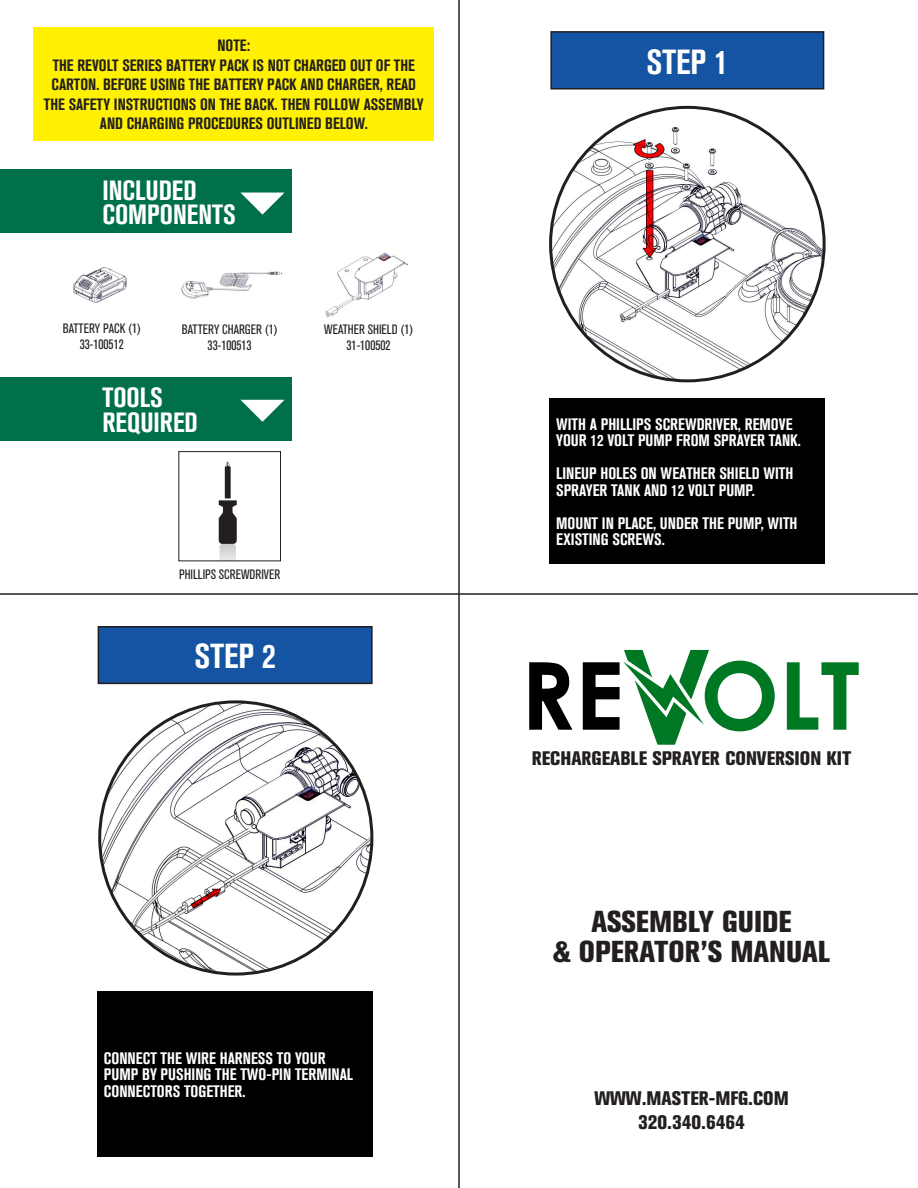
<style>
.page{position:relative;width:918px;height:1188px;background:#fff}
.page>*{position:absolute;margin:0;border:0;box-sizing:border-box;transform-origin:0 0}
.t1{font:700 93.75px "Century Gothic";color:#072}
.t2{font:700 condensed 34.65px "Akzidenz Grotesk BQ";color:#fff}
.t3{font:700 condensed 34.35px "Akzidenz Grotesk BQ";color:#fff}
.t4{font:800 condensed 30px/30px "Akzidenz Grotesk BQ";color:#231f20;text-align:center}
.t5{font:700 condensed 27.6px/24.2px "Akzidenz Grotesk BQ";color:#fff}
.t6{font:800 condensed 19.5px "Akzidenz Grotesk BQ";color:#231f20}
.t7{font:700 condensed 16.5px/16.5px "Akzidenz Grotesk BQ";color:#fff}
.t8{font:700 condensed 16.35px/19.5px "Akzidenz Grotesk BQ";color:#231f20;text-align:center}
.t9{font:condensed 13.5px "Akzidenz Grotesk BQ";color:#231f20}
.s1{color:#000}
.s2{font-size:132px}
</style>
<div class="page">
<div style="left:549px;top:398px;width:276px;height:166px;background:#000"></div>
<div style="left:97px;top:991px;width:276px;height:166px;background:#000"></div>
<div style="left:33px;top:27px;width:401px;height:113px;background:#fff101"></div>
<hr style="left:458px;top:0;width:2px;height:1188px;background:#231f20">
<hr style="left:0;top:593px;width:918px;height:2px;background:#231f20">
<svg style="left:623px;top:662px;width:81px;height:63px"></svg>
<img style="left:73px;top:267px;width:54px;height:36px">
<img style="left:325px;top:252px;width:83px;height:66px">
<img style="left:181px;top:271px;width:100px;height:28px">
<div style="left:0;top:170px;width:292px;height:63px;background:#007049"></div>
<svg style="left:241px;top:193px;width:43px;height:22px"></svg>
<svg style="left:219px;top:462px;width:18px;height:97px"></svg>
<div style="left:178px;top:451px;width:103px;height:110px;border:1px solid #231f20"></div>
<div style="left:0;top:377px;width:292px;height:63px;background:#007049"></div>
<svg style="left:240px;top:400px;width:45px;height:22px"></svg>
<img style="left:551px;top:107px;width:273px;height:274px;border-radius:137px">
<div style="left:551px;top:32px;width:273px;height:57px;background:#1553a3"></div>
<div style="left:550px;top:31px;width:274px;height:59px;border:2px solid #231f20"></div>
<img style="left:100px;top:702px;width:272px;height:272px;border-radius:136px">
<div style="left:98px;top:627px;width:274px;height:56px;background:#1553a3"></div>
<div style="left:98px;top:626px;width:275px;height:58px;border:2px solid #231f20"></div>
<p class="t8" style="left:44px;top:36px;width:381px">NOTE:<br>THE REVOLT SERIES BATTERY PACK IS NOT CHARGED OUT OF THE CARTON. BEFORE USING THE BATTERY PACK AND CHARGER, READ THE SAFETY INSTRUCTIONS ON THE BACK. THEN FOLLOW ASSEMBLY AND CHARGING PROCEDURES OUTLINED BELOW.</p>
<p class="t5" style="left:102px;top:178px;width:135px">INCLUDED<br>COMPONENTS</p>
<p class="t9" style="left:63px;top:321px;width:80px">BATTERY PACK (1)</p>
<p class="t9" style="left:80px;top:337px;width:46px">33-100512</p>
<p class="t9" style="left:182px;top:322px;width:97px">BATTERY CHARGER (1)</p>
<p class="t9" style="left:208px;top:337px;width:46px">33-100513</p>
<p class="t5" style="left:102px;top:386px;width:62px">TOOLS</p>
<p class="t5" style="left:102px;top:410px;width:97px">REQUIRED</p>
<p class="t9" style="left:324px;top:322px;width:91px">WEATHER SHIELD (1)</p>
<p class="t9" style="left:347px;top:337px;width:46px">31-100502</p>
<p class="t9" style="left:179px;top:567px;width:103px">PHILLIPS SCREWDRIVER</p>
<p class="t3" style="left:195px;top:637px;width:83px">STEP 2</p>
<p class="t7" style="left:104px;top:1050px;width:251px">CONNECT THE WIRE HARNESS TO YOUR<br>PUMP BY PUSHING THE TWO-PIN TERMINAL<br>CONNECTORS TOGETHER.</p>
<p class="t2" style="left:647px;top:42px;width:83px">STEP 1</p>
<p class="t7" style="left:556px;top:416px;width:246px">WITH A PHILLIPS SCREWDRIVER, REMOVE<br>YOUR 12 VOLT PUMP FROM SPRAYER TANK.</p>
<p class="t7" style="left:556px;top:465px;width:239px">LINEUP HOLES ON WEATHER SHIELD WITH<br>SPRAYER TANK AND 12 VOLT PUMP.</p>
<p class="t7" style="left:556px;top:515px;width:243px">MOUNT IN PLACE, UNDER THE PUMP, WITH<br>EXISTING SCREWS.</p>
<p class="t1" style="left:521px;top:625px;width:341px"><span class="s1">RE</span><span class="s2">V</span>OLT</p>
<p class="t6" style="left:532px;top:747px;width:321px">RECHARGEABLE SPRAYER CONVERSION KIT</p>
<p class="t4" style="left:553px;top:907px;width:279px">ASSEMBLY GUIDE<br>&amp; OPERATOR’S MANUAL</p>
<p class="t6" style="left:594px;top:1087px;width:196px">WWW.MASTER-MFG.COM</p>
<p class="t6" style="left:638px;top:1110px;width:108px">320.340.6464</p>
</div>
